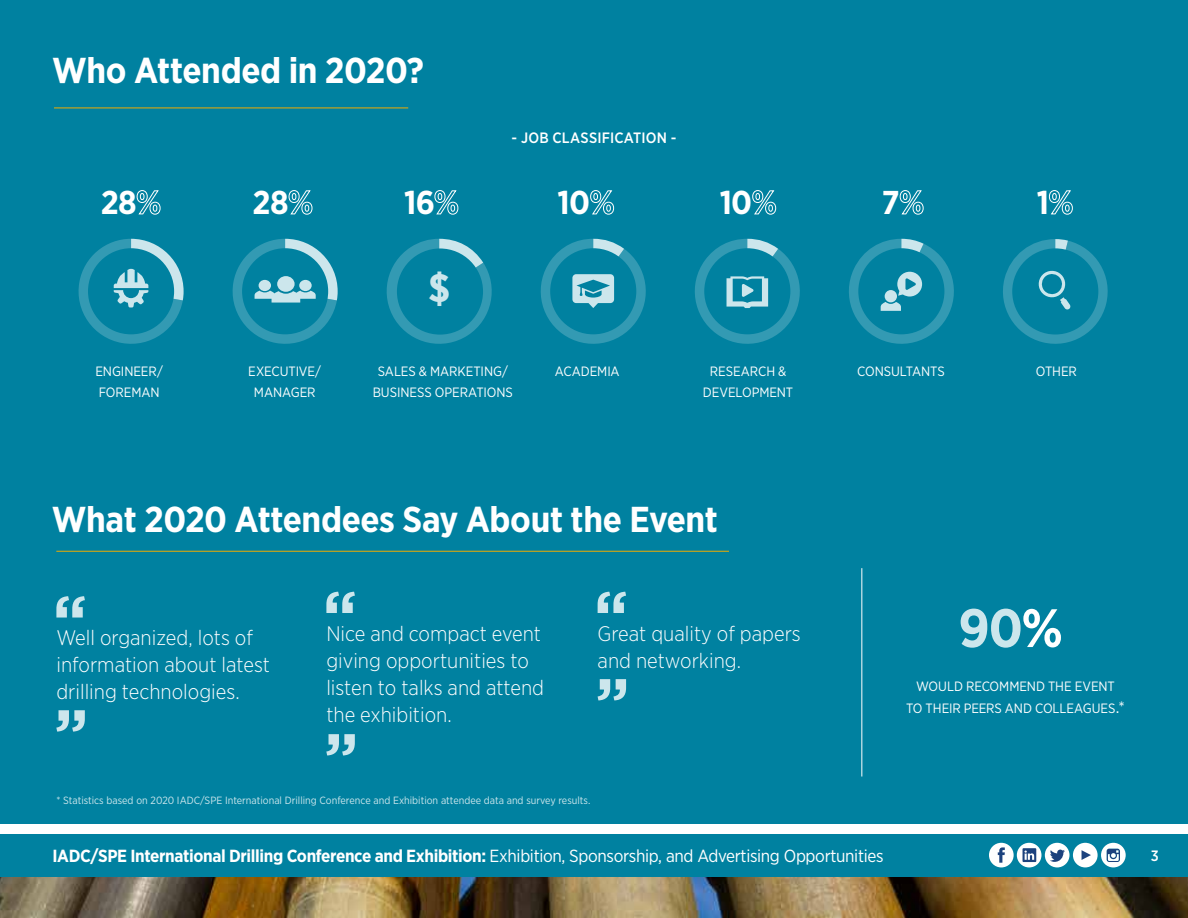
<style>
.page{position:relative;width:1188px;height:918px;background:#fff}
.page>*{position:absolute;margin:0;border:0;box-sizing:border-box;transform-origin:0 0}
.t1{font:700 54px "Gotham Narrow";color:#cce6ec}
.t2{font:700 39.9px "Gotham Narrow";color:#cce6ec}
.t3{font:700 36px "Gotham Narrow";letter-spacing:-.01em;color:#fff}
.t4{font:700 33px "Gotham Narrow";letter-spacing:-.02em;color:#fff}
.t5{font:300 21px/27px "Gotham Narrow";color:#fff}
.t6{font:700 17.55px "Gotham Narrow";letter-spacing:-.02em;color:#fff}
.t7{font:500 15px "Gotham Narrow";letter-spacing:.01em;color:#fff}
.t8{font:13.5px/21px "Gotham Narrow";letter-spacing:-.005em;color:#fff;text-align:center}
.t9{font:10.5px "Gotham Narrow";color:#cce6ec}
.s1{color:#fff}
.s2{font-size:16.5px}
.s3{font-weight:400}
</style>
<div class="page">
<div style="left:0;top:834px;width:1188px;height:44px;background:#0081a0"></div>
<img style="left:0;top:877px;width:1188px;height:41px">
<svg style="left:1101px;top:843px;width:25px;height:24px"></svg>
<div style="left:1073px;top:843px;width:25px;height:24px;background:#fffffe;border-radius:12px"></div>
<svg style="left:1082px;top:850px;width:9px;height:10px"></svg>
<div style="left:1045px;top:843px;width:25px;height:24px;background:#fffffe;border-radius:12px"></div>
<svg style="left:1050px;top:850px;width:15px;height:12px"></svg>
<div style="left:1017px;top:843px;width:24px;height:24px;background:#fffffe;border-radius:12px"></div>
<svg style="left:1023px;top:848px;width:13px;height:14px"></svg>
<div style="left:989px;top:843px;width:25px;height:24px;background:#fffffe;border-radius:12px"></div>
<svg style="left:998px;top:847px;width:7px;height:16px"></svg>
<div style="left:0;top:0;width:1188px;height:824px;background:#0081a0"></div>
<hr style="left:54px;top:108px;width:354px;height:1px;background:#f0ab00">
<svg style="left:540px;top:239px;width:106px;height:105px"></svg>
<svg style="left:1003px;top:239px;width:105px;height:105px"></svg>
<svg style="left:232px;top:239px;width:106px;height:105px"></svg>
<div style="left:259px;top:280px;width:12px;height:11px;background:#cce6ec;border-radius:50%"></div>
<svg style="left:78px;top:239px;width:106px;height:105px"></svg>
<hr style="left:56px;top:551px;width:673px;height:1px;background:#f0ab00">
<svg style="left:326px;top:592px;width:29px;height:21px"></svg>
<svg style="left:326px;top:734px;width:29px;height:21px"></svg>
<svg style="left:598px;top:592px;width:28px;height:21px"></svg>
<svg style="left:598px;top:679px;width:28px;height:21px"></svg>
<svg style="left:56px;top:596px;width:29px;height:22px"></svg>
<svg style="left:56px;top:710px;width:29px;height:22px"></svg>
<hr style="left:861px;top:568px;width:1px;height:209px;background:#fff">
<svg style="left:695px;top:239px;width:105px;height:105px"></svg>
<svg style="left:386px;top:239px;width:106px;height:105px"></svg>
<div style="left:397px;top:248px;width:86px;height:87px;background:#0081a0;border-radius:50%"></div>
<svg style="left:849px;top:239px;width:105px;height:105px"></svg>
<div style="left:885px;top:290px;width:12px;height:12px;background:#cce6ec;border-radius:50%"></div>
<h3 class="t3" style="left:52px;top:47px;width:373px">Who Attended in 2020?</h3>
<p class="t7" style="left:511px;top:128px;width:167px">- JOB CLASSIFICATION -</p>
<h3 class="t4" style="left:101px;top:181px;width:62px">28%</h3>
<h3 class="t4" style="left:253px;top:181px;width:62px">28%</h3>
<h3 class="t4" style="left:404px;top:181px;width:56px">16%</h3>
<h3 class="t4" style="left:558px;top:181px;width:59px">10%</h3>
<h3 class="t4" style="left:720px;top:181px;width:59px">10%</h3>
<h2 class="t2" style="left:428px;top:263px;width:24px">$</h2>
<p class="t8" style="left:95px;top:360px;width:69px;text-align:left">ENGINEER/<br>FOREMAN</p>
<p class="t8" style="left:248px;top:360px;width:74px">EXECUTIVE/<br>MANAGER</p>
<p class="t8" style="left:373px;top:360px;width:142px">SALES &amp; MARKETING/<br>BUSINESS OPERATIONS</p>
<p class="t8" style="left:555px;top:360px;width:66px">ACADEMIA</p>
<p class="t8" style="left:703px;top:360px;width:92px">RESEARCH &amp;<br>DEVELOPMENT</p>
<h3 class="t3" style="left:52px;top:496px;width:668px">What 2020 Attendees Say About the Event</h3>
<p class="t5" style="left:56px;top:624px;width:215px">Well organized, lots of information about latest drilling technologies.</p>
<p class="t5" style="left:326px;top:619px;width:216px">Nice and compact event giving opportunities to</p>
<p class="t5" style="left:598px;top:619px;width:205px">Great quality of papers and networking.</p>
<p class="t5" style="left:326px;top:673px;width:219px">listen to talks and attend the exhibition.</p>
<p class="t9" style="left:56px;top:794px;width:536px">* Statistics based on 2020 IADC/SPE International Drilling Conference and Exhibition attendee data and survey results.</p>
<h3 class="t4" style="left:882px;top:181px;width:44px">7%</h3>
<p class="t8" style="left:857px;top:360px;width:89px">CONSULTANTS</p>
<h3 class="t4" style="left:1037px;top:181px;width:38px">1%</h3>
<p class="t8" style="left:1036px;top:360px;width:43px">OTHER</p>
<h1 class="t1" style="left:958px;top:593px;width:106px">90<span class="s1">%</span></h1>
<p class="t8" style="left:906px;top:675px;width:220px;line-height:22.5px">WOULD RECOMMEND THE EVENT<br>TO THEIR PEERS AND COLLEAGUES<span class="s2">.*</span></p>
<p class="t6" style="left:52px;top:844px;width:833px">IADC/SPE International Drilling Conference and Exhibition: <span class="s3">Exhibition, Sponsorship, and Advertising Opportunities</span></p>
<p class="t7" style="left:1151px;top:847px;width:9px">3</p>
</div>
